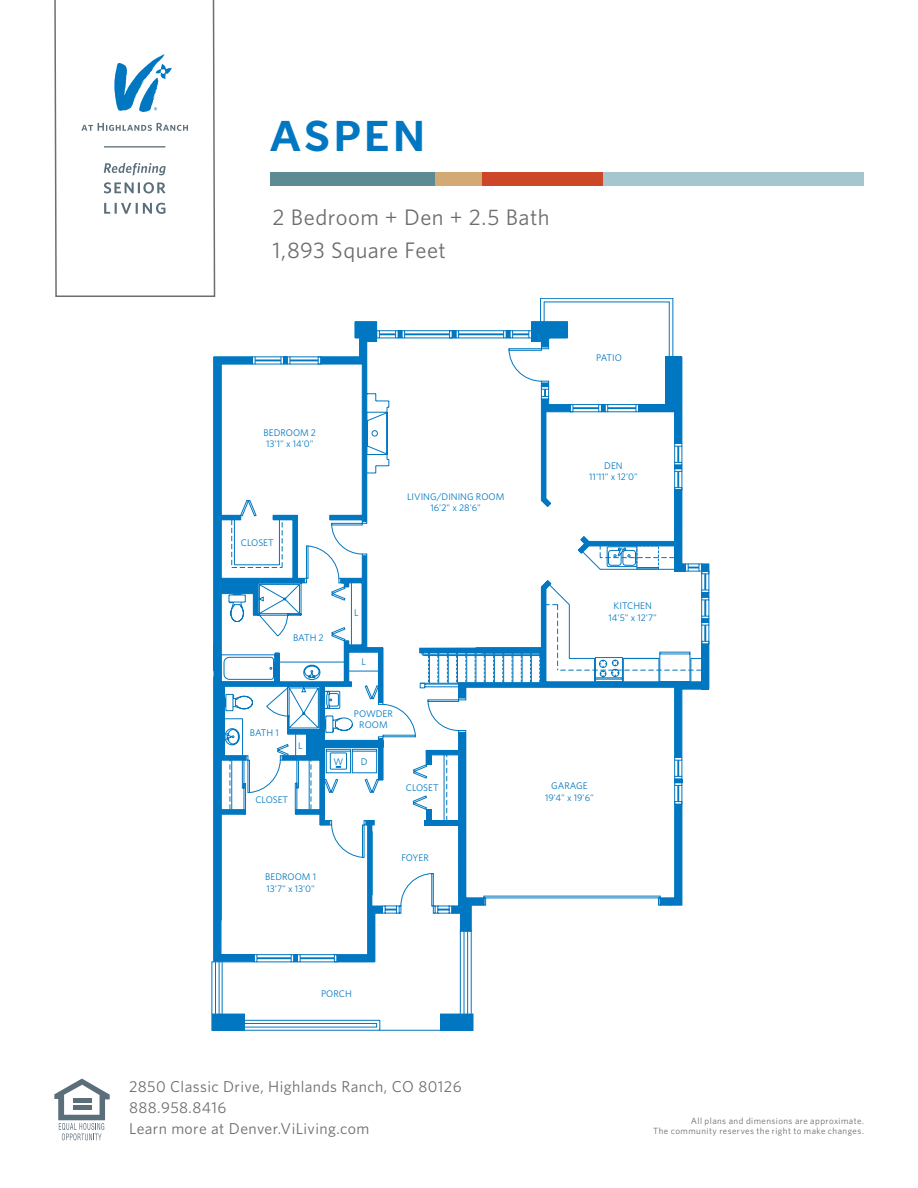
<style>
.page{position:relative;width:918px;height:1188px;background:#fff}
.page>*{position:absolute;margin:0;border:0;box-sizing:border-box;transform-origin:0 0}
.t1{font:700 42px "Neology Deco";letter-spacing:.095em;color:#0077c0}
.t2{font:22.5px/33px "Whitney HTF";letter-spacing:.02em;color:#6c6d70}
.t3{font:15.75px/21px "Whitney HTF";letter-spacing:.025em;color:#6c6d70}
.t4{font:9.6px/11.6px "Whitney";color:#0077c0;text-align:center}
.t5{font:9px/10.5px "Whitney HTF";letter-spacing:.05em;color:#6c6d70;text-align:right}
</style>
<div class="page">
<svg style="left:244px;top:298px;width:430px;height:732px"></svg>
<svg style="left:212px;top:330px;width:497px;height:685px"></svg>
<svg style="left:398px;top:331px;width:4px;height:7px"></svg>
<svg style="left:452px;top:331px;width:4px;height:7px"></svg>
<svg style="left:506px;top:331px;width:4px;height:7px"></svg>
<svg style="left:702px;top:593px;width:7px;height:4px"></svg>
<svg style="left:601px;top:405px;width:4px;height:7px"></svg>
<svg style="left:675px;top:465px;width:7px;height:4px"></svg>
<div style="left:665px;top:357px;width:17px;height:55px;background:#0077c0"></div>
<div style="left:674px;top:412px;width:8px;height:32px;background:#0077c0"></div>
<div style="left:674px;top:489px;width:8px;height:82px;background:#0077c0"></div>
<svg style="left:682px;top:564px;width:3px;height:7px"></svg>
<div style="left:702px;top:564px;width:7px;height:7px;background:#0077c0"></div>
<svg style="left:419px;top:580px;width:283px;height:24px"></svg>
<div style="left:441px;top:1014px;width:32px;height:16px;background:#0077c0"></div>
<div style="left:212px;top:1014px;width:32px;height:16px;background:#0077c0"></div>
<svg style="left:213px;top:357px;width:170px;height:605px"></svg>
<svg style="left:321px;top:321px;width:56px;height:201px"></svg>
<svg style="left:531px;top:322px;width:37px;height:25px"></svg>
<svg style="left:541px;top:383px;width:8px;height:4px"></svg>
<svg style="left:541px;top:399px;width:29px;height:108px"></svg>
<svg style="left:578px;top:536px;width:96px;height:22px"></svg>
<div style="left:639px;top:405px;width:27px;height:7px;background:#0077c0"></div>
<div style="left:297px;top:757px;width:2px;height:31px;border:1px solid #0077c0"></div>
<div style="left:295px;top:783px;width:2px;height:31px;border:1px solid #0077c0"></div>
<div style="left:242px;top:757px;width:2px;height:31px;border:1px solid #0077c0"></div>
<div style="left:244px;top:783px;width:2px;height:31px;border:1px solid #0077c0"></div>
<hr style="left:380px;top:1030px;width:61px;height:1px;background:#0077c0">
<svg style="left:337px;top:604px;width:372px;height:358px"></svg>
<svg style="left:54px;top:1079px;width:56px;height:61px"></svg>
<svg style="left:54px;top:0;width:162px;height:297px"></svg>
<div style="left:270px;top:173px;width:167px;height:13px;background:#5c8b96"></div>
<div style="left:602px;top:173px;width:262px;height:13px;background:#a6c6ce"></div>
<div style="left:436px;top:173px;width:166px;height:13px;background:#cc4628"></div>
<div style="left:436px;top:173px;width:46px;height:13px;background:#d3aa74"></div>
<h1 class="t1" style="left:270px;top:111px;width:156px">ASPEN</h1>
<h2 class="t2" style="left:273px;top:200px;width:278px">2 Bedroom + Den + 2.5 Bath<br>1,893 Square Feet</h2>
<p class="t4" style="left:264px;top:426px;width:54px;text-align:left">BEDROOM 2<br>13'1" x 14'0"</p>
<p class="t4" style="left:241px;top:537px;width:34px">CLOSET</p>
<p class="t4" style="left:407px;top:490px;width:99px">LIVING/DINING ROOM<br>16'2" x 28'6"</p>
<p class="t4" style="left:293px;top:632px;width:32px">BATH 2</p>
<p class="t4" style="left:354px;top:607px;width:6px">L</p>
<p class="t4" style="left:362px;top:656px;width:6px">L</p>
<p class="t4" style="left:250px;top:727px;width:30px">BATH 1</p>
<p class="t4" style="left:298px;top:739px;width:6px">L</p>
<p class="t4" style="left:354px;top:708px;width:40px">POWDER<br>ROOM</p>
<p class="t4" style="left:334px;top:755px;width:11px">W</p>
<p class="t4" style="left:361px;top:756px;width:8px">D</p>
<p class="t4" style="left:596px;top:352px;width:27px">PATIO</p>
<p class="t4" style="left:589px;top:459px;width:50px">DEN<br>11'11" x 12'0"</p>
<p class="t4" style="left:609px;top:600px;width:50px">KITCHEN<br>14'5" x 12'7"</p>
<p class="t4" style="left:255px;top:794px;width:34px">CLOSET</p>
<p class="t4" style="left:265px;top:871px;width:52px;text-align:left">BEDROOM 1<br>13'7" x 13'0"</p>
<p class="t4" style="left:321px;top:987px;width:32px">PORCH</p>
<p class="t4" style="left:406px;top:782px;width:34px">CLOSET</p>
<p class="t4" style="left:401px;top:852px;width:29px">FOYER</p>
<h3 class="t3" style="left:129px;top:1076px;width:334px">2850 Classic Drive, Highlands Ranch, CO 80126<br>888.958.8416<br>Learn more at Denver.ViLiving.com</h3>
<p class="t4" style="left:545px;top:780px;width:50px">GARAGE<br>19'4" x 19'6"</p>
<p class="t5" style="left:653px;top:1115px;width:212px">All plans and dimensions are approximate.<br>The community reserves the right to make changes.</p>
</div>
